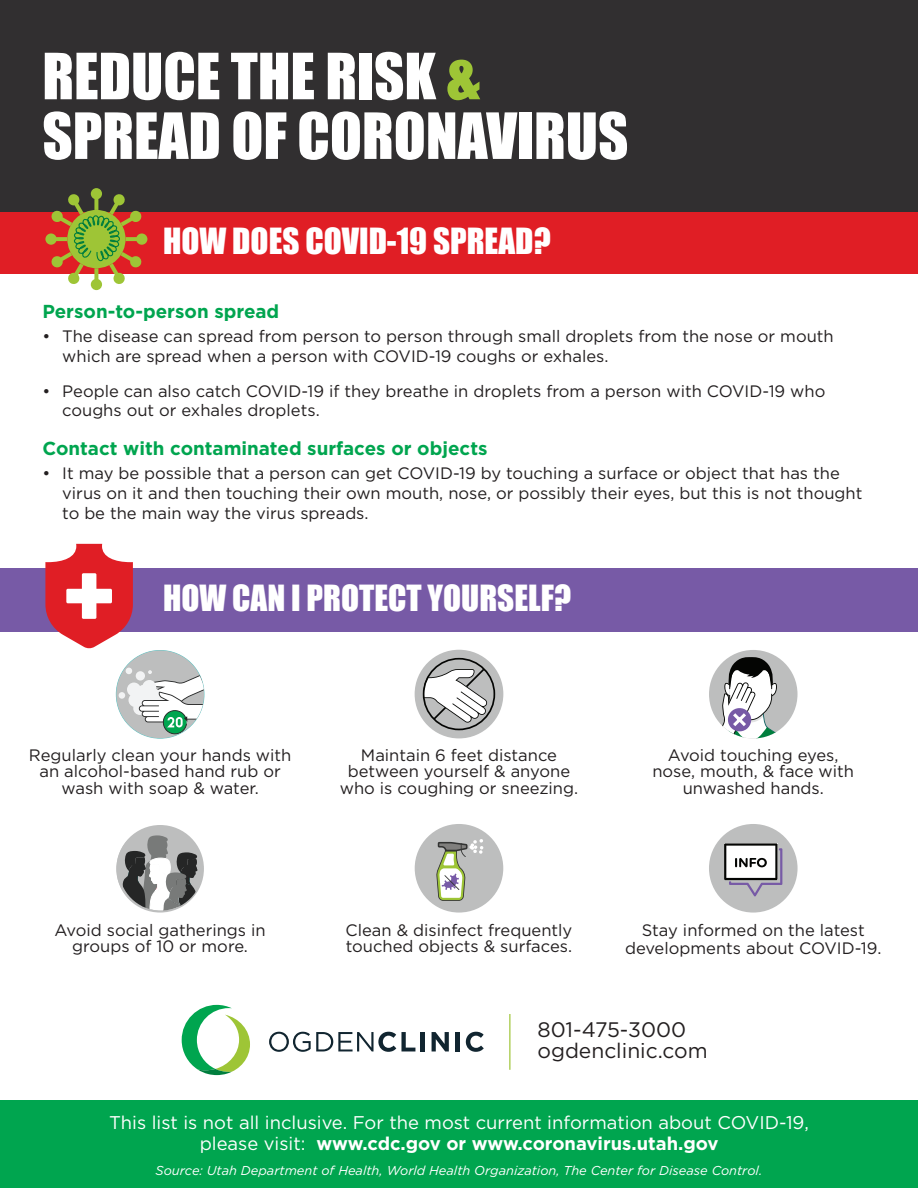
<style>
.page{position:relative;width:918px;height:1188px;background:#fff}
.page>*{position:absolute;margin:0;border:0;box-sizing:border-box;transform-origin:0 0}
.t1{font:58.8px "Impact";color:#fff}
.t2{font:33.15px "Impact";color:#fff}
.t3{font:21px "Gotham";color:#231f20}
.t4{font:700 18.75px "Gotham";color:#00a54f}
.t5{font:18.45px "Gotham";color:#fff}
.t6{font:700 18.45px "Gotham";color:#fff}
.t7{font:16.5px/16.5px "Gotham";color:#231f20}
.t8{font:italic 12.9px "Gotham";color:#fff}
.s1{color:#9ec536}
.s2{font-weight:400}
</style>
<div class="page">
<div style="left:0;top:1100px;width:918px;height:88px;background:#00a54f"></div>
<div style="left:0;top:210px;width:918px;height:64px;background:#e01e25"></div>
<div style="left:0;top:0;width:918px;height:211px;background:#312f30"></div>
<div style="left:0;top:568px;width:918px;height:63px;background:#775aa6"></div>
<div style="left:116px;top:651px;width:88px;height:87px;background:#bdbebe;border-radius:50%"></div>
<div style="left:119px;top:692px;width:6px;height:7px;background:#f2f3f4;border-radius:50%"></div>
<svg style="left:126px;top:668px;width:78px;height:67px"></svg>
<div style="left:709px;top:650px;width:89px;height:88px;background:#bdbebe;border-radius:50%"></div>
<svg style="left:709px;top:656px;width:89px;height:82px"></svg>
<div style="left:415px;top:650px;width:88px;height:88px;background:#bdbebe;border-radius:50%"></div>
<svg style="left:423px;top:667px;width:65px;height:56px"></svg>
<div style="left:423px;top:658px;width:72px;height:72px;border:2px solid #040503;border-radius:50%"></div>
<div style="left:116px;top:825px;width:88px;height:88px;background:#bdbebe;border-radius:50%"></div>
<svg style="left:119px;top:835px;width:79px;height:76px"></svg>
<div style="left:415px;top:824px;width:88px;height:89px;background:#bdbebe;border-radius:50%"></div>
<svg style="left:436px;top:839px;width:47px;height:62px"></svg>
<div style="left:709px;top:824px;width:89px;height:89px;background:#bdbebe;border-radius:50%"></div>
<svg style="left:724px;top:843px;width:58px;height:53px"></svg>
<svg style="left:45px;top:544px;width:88px;height:105px"></svg>
<div style="left:82px;top:573px;width:14px;height:46px;background:#fff;border-radius:2px"></div>
<div style="left:66px;top:589px;width:46px;height:14px;background:#fff;border-radius:2px"></div>
<svg style="left:45px;top:188px;width:102px;height:102px"></svg>
<svg style="left:182px;top:1005px;width:68px;height:70px"></svg>
<svg style="left:269px;top:1032px;width:146px;height:20px"></svg>
<div style="left:420px;top:1032px;width:5px;height:19px;background:#112530"></div>
<svg style="left:432px;top:1032px;width:17px;height:19px"></svg>
<hr style="left:456px;top:1032px;width:4px;height:19px;background:#112530">
<svg style="left:466px;top:1032px;width:18px;height:20px"></svg>
<hr style="left:509px;top:1014px;width:1px;height:56px;background:#9ec536">
<p class="t1" style="left:42px;top:31px;width:439px">REDUCE THE RISK <span class="s1">&amp;</span></p>
<p class="t1" style="left:42px;top:90px;width:588px">SPREAD OF CORONAVIRUS</p>
<p class="t2" style="left:163px;top:215px;width:389px">HOW DOES COVID-19 SPREAD?</p>
<p class="t4" style="left:42px;top:299px;width:238px">Person-to-person spread</p>
<p class="t7" style="left:62px;top:326px;width:773px;line-height:20px;text-indent:-20px">• The disease can spread from person to person through small droplets from the nose or mouth which are spread when a person with COVID-19 coughs or exhales.</p>
<p class="t7" style="left:62px;top:382px;width:765px;line-height:18.8px;text-indent:-20px">• People can also catch COVID-19 if they breathe in droplets from a person with COVID-19 who coughs out or exhales droplets.</p>
<p class="t4" style="left:42px;top:436px;width:447px">Contact with contaminated surfaces or objects</p>
<p class="t7" style="left:62px;top:463px;width:802px;line-height:20px;text-indent:-20px">• It may be possible that a person can get COVID-19 by touching a surface or object that has the virus on it and then touching their own mouth, nose, or possibly their eyes, but this is not thought to be the main way the virus spreads.</p>
<p class="t2" style="left:163px;top:572px;width:410px">HOW CAN I PROTECT YOURSELF?</p>
<p class="t7" style="left:29px;top:746px;width:264px;text-align:center">Regularly clean your hands with an alcohol-based hand rub or wash with soap &amp; water.</p>
<p class="t7" style="left:340px;top:746px;width:240px;text-align:center">Maintain 6 feet distance between yourself &amp; anyone who is coughing or sneezing.</p>
<p class="t7" style="left:652px;top:746px;width:203px;text-align:center">Avoid touching eyes, nose, mouth, &amp; face with unwashed hands.</p>
<p class="t7" style="left:55px;top:921px;width:213px;text-align:center">Avoid social gatherings in groups of 10 or more.</p>
<p class="t7" style="left:346px;top:921px;width:228px">Clean &amp; disinfect frequently touched objects &amp; surfaces.</p>
<p class="t7" style="left:642px;top:921px;width:224px">Stay informed on the latest</p>
<p class="t7" style="left:625px;top:940px;width:258px">developments about COVID-19.</p>
<p class="t3" style="left:538px;top:1016px;width:150px">801-475-3000</p>
<p class="t3" style="left:538px;top:1037px;width:172px">ogdenclinic.com</p>
<p class="t5" style="left:109px;top:1111px;width:701px">This list is not all inclusive. For the most current information about COVID-19,</p>
<p class="t6" style="left:200px;top:1131px;width:520px"><span class="s2">please visit:</span> www.cdc.gov or www.coronavirus.utah.gov</p>
<p class="t8" style="left:156px;top:1162px;width:608px">Source: Utah Department of Health, World Health Organization, The Center for Disease Control.</p>
</div>
